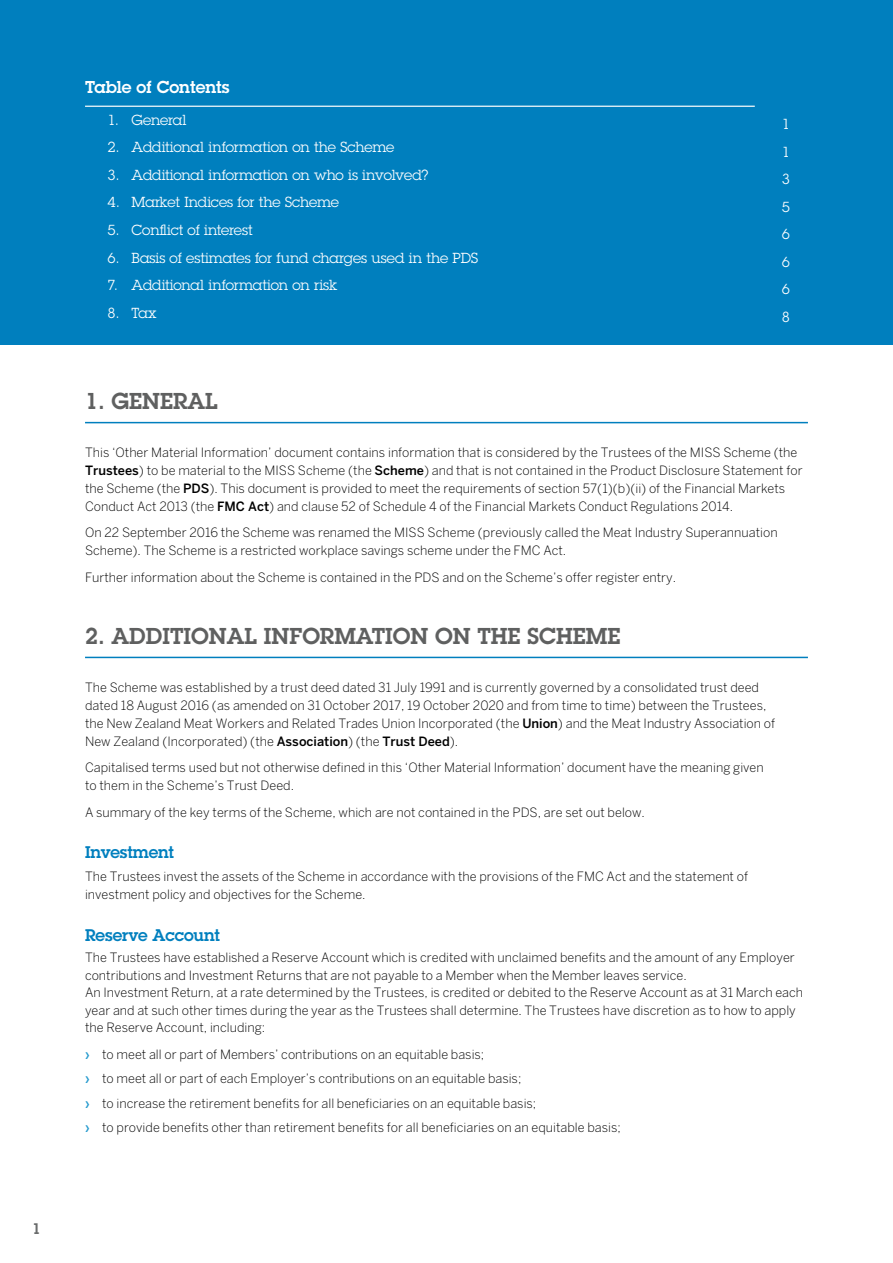
<style>
.page{position:relative;width:893px;height:1263px;background:#fff}
.page>*{position:absolute;margin:0;border:0;box-sizing:border-box;transform-origin:0 0}
.t1{font:600 22.5px "Lubalin Graph Std";color:#5f6060}
.t2{font:600 16.8px "Lubalin Graph Std";color:#fff}
.t3{font:600 16.5px "Lubalin Graph Std";letter-spacing:-.01em;color:#007fbe}
.t4{font:600 15px "Lubalin Graph Std";color:#6a6c6c}
.t5{font:14.25px/27.6px "Lubalin Graph Std";letter-spacing:-.01em;color:#fff;text-align:justify}
.t6{font:300 12.75px/18px "Benton Sans";color:#000}
.s1{font-weight:500}
.s2{font-weight:500;color:#259ace}
</style>
<div class="page">
<div style="left:0;top:0;width:893px;height:344px;background:#007fbe"></div>
<hr style="left:85px;top:106px;width:670px;height:1px;background:#fff">
<hr style="left:85px;top:422px;width:723px;height:1px;background:#007fbe">
<hr style="left:85px;top:657px;width:723px;height:1px;background:#007fbe">
<p class="t4" style="left:32px;top:1219px;width:10px">1</p>
<h2 class="t2" style="left:85px;top:76px;width:146px">Table of Contents</h2>
<p class="t5" style="left:108px;top:106px;width:80px">1. General</p>
<p class="t5" style="left:108px;top:133px;width:288px">2. Additional information on the Scheme</p>
<p class="t5" style="left:108px;top:161px;width:323px">3. Additional information on who is involved?</p>
<p class="t5" style="left:108px;top:188px;width:233px">4. Market Indices for the Scheme</p>
<p class="t5" style="left:108px;top:216px;width:147px">5. Conflict of interest</p>
<p class="t5" style="left:108px;top:243px;width:372px">6. Basis of estimates for fund charges used in the PDS</p>
<p class="t5" style="left:108px;top:271px;width:231px">7. Additional information on risk</p>
<p class="t5" style="left:108px;top:299px;width:51px">8. Tax</p>
<p class="t5" style="left:782px;top:110px;width:10px">1<br>1<br>3<br>5<br>6<br>6<br>6<br>8</p>
<h1 class="t1" style="left:85px;top:386px;width:134px">1. GENERAL</h1>
<p class="t6" style="left:85px;top:443px;width:719px">This ‘Other Material Information’ document contains information that is considered by the Trustees of the MISS Scheme (the <span class="s1">Trustees</span>) to be material to the MISS Scheme (the <span class="s1">Scheme</span>) and that is not contained in the Product Disclosure Statement for the Scheme (the <span class="s1">PDS</span>). This document is provided to meet the requirements of section 57(1)(b)(ii) of the Financial Markets Conduct Act 2013 (the <span class="s1">FMC Act</span>) and clause 52 of Schedule 4 of the Financial Markets Conduct Regulations 2014.</p>
<p class="t6" style="left:85px;top:524px;width:694px">On 22 September 2016 the Scheme was renamed the MISS Scheme (previously called the Meat Industry Superannuation<br>Scheme). The Scheme is a restricted workplace savings scheme under the FMC Act.</p>
<p class="t6" style="left:85px;top:568px;width:593px">Further information about the Scheme is contained in the PDS and on the Scheme’s offer register entry.</p>
<h1 class="t1" style="left:85px;top:621px;width:537px">2. ADDITIONAL INFORMATION ON THE SCHEME</h1>
<p class="t6" style="left:85px;top:678px;width:692px">The Scheme was established by a trust deed dated 31 July 1991 and is currently governed by a consolidated trust deed dated 18 August 2016 (as amended on 31 October 2017, 19 October 2020 and from time to time) between the Trustees, the New Zealand Meat Workers and Related Trades Union Incorporated (the <span class="s1">Union</span>) and the Meat Industry Association of New Zealand (Incorporated) (the <span class="s1">Association</span>) (the <span class="s1">Trust Deed</span>).</p>
<p class="t6" style="left:85px;top:758px;width:680px">Capitalised terms used but not otherwise defined in this ‘Other Material Information’ document have the meaning given to them in the Scheme’s Trust Deed.</p>
<p class="t6" style="left:85px;top:803px;width:561px">A summary of the key terms of the Scheme, which are not contained in the PDS, are set out below.</p>
<p class="t3" style="left:85px;top:842px;width:91px">Investment</p>
<p class="t6" style="left:85px;top:867px;width:665px">The Trustees invest the assets of the Scheme in accordance with the provisions of the FMC Act and the statement of investment policy and objectives for the Scheme.</p>
<p class="t3" style="left:85px;top:924px;width:136px">Reserve Account</p>
<p class="t6" style="left:85px;top:949px;width:720px;line-height:17.5px">The Trustees have established a Reserve Account which is credited with unclaimed benefits and the amount of any Employer contributions and Investment Returns that are not payable to a Member when the Member leaves service.<br>An Investment Return, at a rate determined by the Trustees, is credited or debited to the Reserve Account as at 31 March each year and at such other times during the year as the Trustees shall determine. The Trustees have discretion as to how to apply the Reserve Account, including:</p>
<p class="t6" style="left:85px;top:1042px;width:537px;line-height:24.5px"><span class="s2">›</span> to meet all or part of Members’ contributions on an equitable basis;<br><span class="s2">›</span> to meet all or part of each Employer’s contributions on an equitable basis;<br><span class="s2">›</span> to increase the retirement benefits for all beneficiaries on an equitable basis;<br><span class="s2">›</span> to provide benefits other than retirement benefits for all beneficiaries on an equitable basis;</p>
</div>
